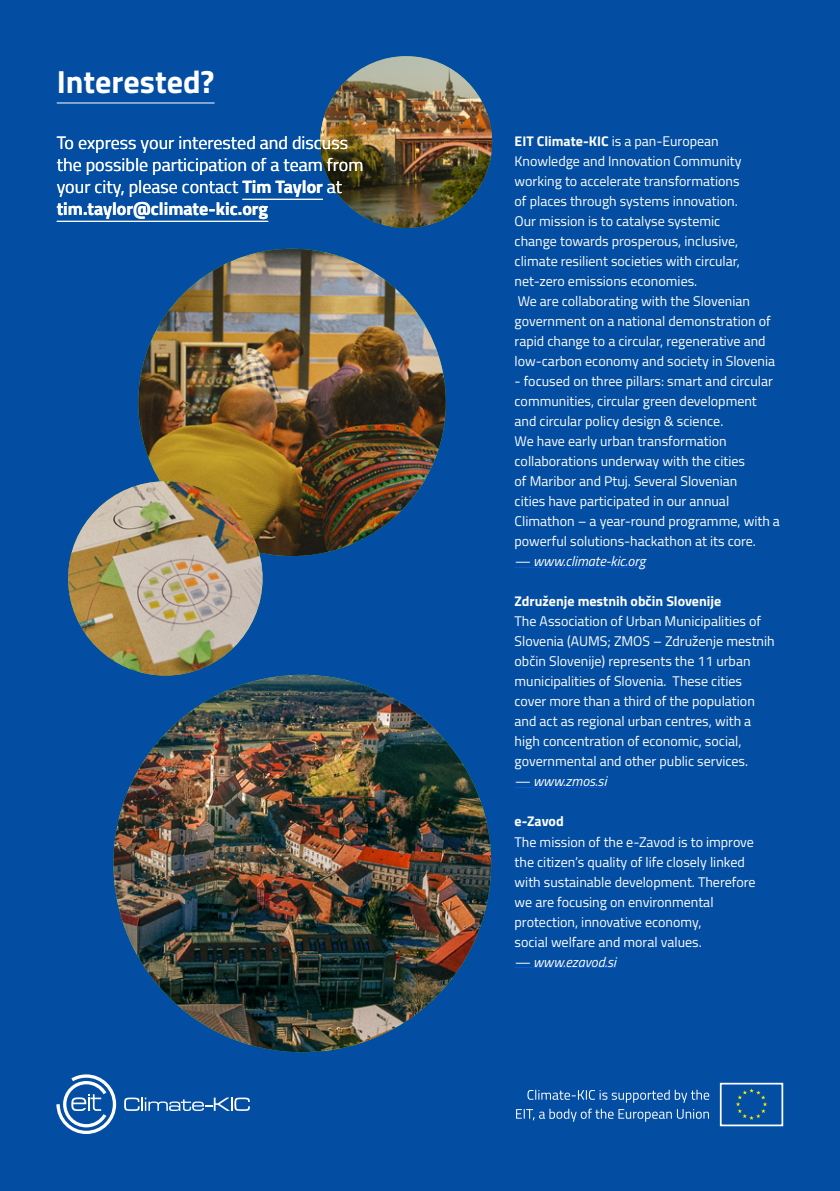
<style>
.page{position:relative;width:840px;height:1191px;background:#fff}
.page>*{position:absolute;margin:0;border:0;box-sizing:border-box;transform-origin:0 0}
.t1{font:700 32px "Titillium Web";color:#fff}
.t2{font:18px/22px "Titillium Web";color:#fff}
.t3{font:14px/20px "Titillium Web";color:#fff}
.t4{font:italic 14px "Titillium Web";color:#fff}
.t5{font:700 14px "Titillium Web";color:#fff}
.s1{font-weight:700}
</style>
<div class="page">
<div style="left:0;top:0;width:839px;height:1191px;background:#034ea2"></div>
<hr style="left:514px;top:567px;width:131px;height:1px;background:#15c">
<hr style="left:514px;top:787px;width:92px;height:1px;background:#15c">
<hr style="left:514px;top:967px;width:101px;height:1px;background:#15c">
<hr style="left:57px;top:102px;width:157px;height:1px;background:#fff">
<img style="left:113px;top:675px;width:378px;height:377px;border-radius:189px">
<img style="left:138px;top:249px;width:307px;height:307px;border-radius:154px">
<img style="left:320px;top:56px;width:172px;height:172px;border-radius:86px">
<img style="left:68px;top:481px;width:194px;height:194px;border-radius:97px">
<div style="left:719px;top:1082px;width:63px;height:44px;border:2px solid #fff"></div>
<svg style="left:736px;top:1088px;width:30px;height:32px"></svg>
<svg style="left:516px;top:1108px;width:192px;height:13px"></svg>
<svg style="left:527px;top:1089px;width:181px;height:13px"></svg>
<hr style="left:242px;top:199px;width:81px;height:1px;background:#fff">
<hr style="left:57px;top:221px;width:211px;height:1px;background:#fff">
<svg style="left:56px;top:1074px;width:60px;height:60px"></svg>
<svg style="left:124px;top:1097px;width:126px;height:14px"></svg>
<h1 class="t1" style="left:57px;top:57px;width:159px">Interested?</h1>
<p class="t2" style="left:57px;top:131px;width:308px">To express your interested and discuss the possible participation of a team from your city, please contact <span class="s1">Tim Taylor</span> at <span class="s1">tim.taylor@climate-kic.org</span></p>
<p class="t3" style="left:514px;top:130px;width:262px"><span class="s1">EIT Climate-KIC</span> is a pan-European Knowledge and Innovation Community working to accelerate transformations<br>of places through systems innovation.<br>Our mission is to catalyse systemic<br>change towards prosperous, inclusive, climate resilient societies with circular, net-zero emissions economies.<br>We are collaborating with the Slovenian government on a national demonstration of rapid change to a circular, regenerative and low-carbon economy and society in Slovenia</p>
<p class="t3" style="left:514px;top:370px;width:267px">- focused on three pillars: smart and circular communities, circular green development and circular policy design &amp; science.<br>We have early urban transformation collaborations underway with the cities<br>of Maribor and Ptuj. Several Slovenian<br>cities have participated in our annual Climathon – a year-round programme, with a powerful solutions-hackathon at its core.</p>
<p class="t4" style="left:514px;top:551px;width:132px">— www.climate-kic.org</p>
<p class="t5" style="left:514px;top:591px;width:208px">Združenje mestnih občin Slovenije</p>
<p class="t3" style="left:514px;top:611px;width:261px">The Association of Urban Municipalities of Slovenia (AUMS; ZMOS – Združenje mestnih občin Slovenije) represents the 11 urban municipalities of Slovenia. These cities cover more than a third of the population and act as regional urban centres, with a high concentration of economic, social, governmental and other public services.</p>
<p class="t4" style="left:514px;top:771px;width:93px">— www.zmos.si</p>
<p class="t5" style="left:514px;top:811px;width:51px">e-Zavod</p>
<p class="t3" style="left:514px;top:831px;width:242px">The mission of the e-Zavod is to improve the citizen’s quality of life closely linked with sustainable development. Therefore we are focusing on environmental protection, innovative economy,<br>social welfare and moral values.</p>
<p class="t4" style="left:514px;top:951px;width:103px">— www.ezavod.si</p>
</div>
